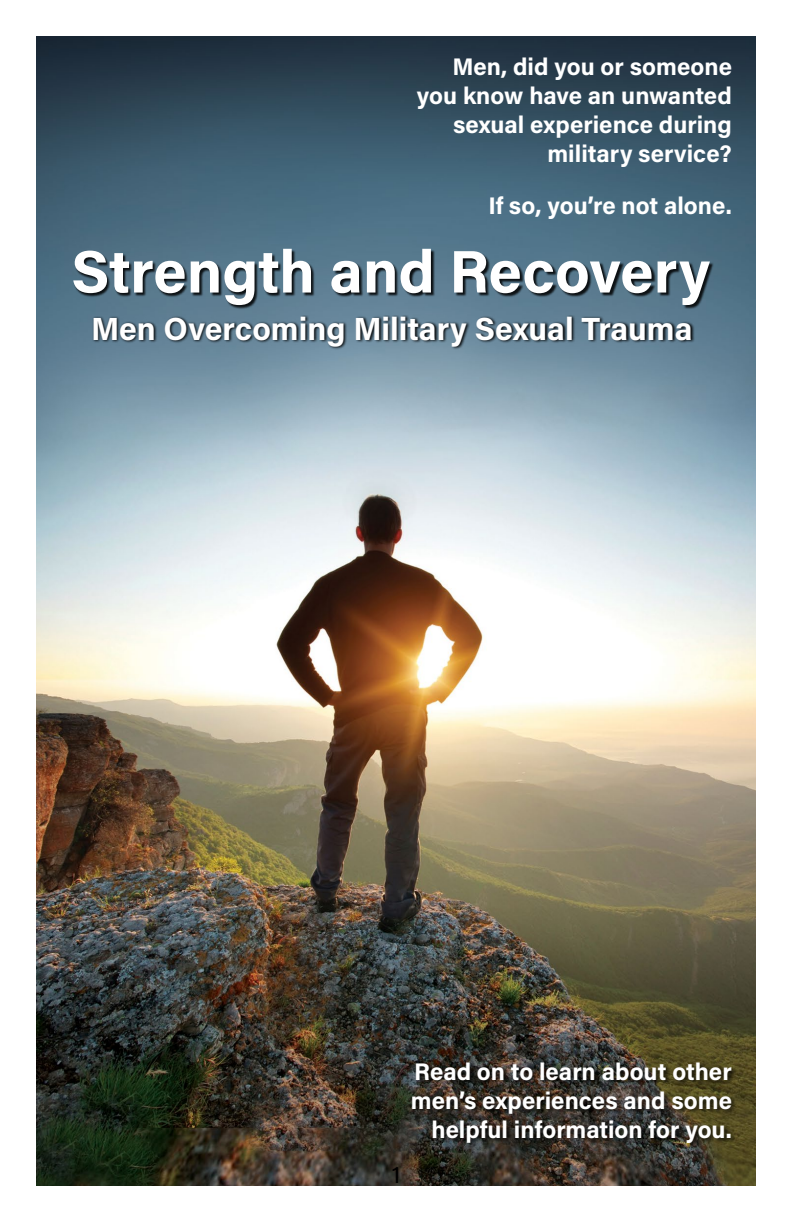
<style>
.page{position:relative;width:792px;height:1224px;background:#fff}
.page>*{position:absolute;margin:0;border:0;box-sizing:border-box;transform-origin:0 0}
.t1{font:60px "Acumin Variable Concept";letter-spacing:-.005em;color:#fff}
.t2{font:32px "Acumin Variable Concept";color:#fff}
.t3{font:24px/28.8px "Acumin Variable Concept";color:#fff;text-align:right}
.t4{font:24px "Acumin Variable Concept";color:#000}
</style>
<div class="page">
<img style="left:36px;top:36px;width:720px;height:1150px">
<div style="left:74px;top:250px;width:640px;height:60px;background:#000;opacity:.86"></div>
<div style="left:411px;top:1061px;width:327px;height:88px;background:#000;opacity:.75"></div>
<div style="left:92px;top:315px;width:603px;height:35px;background:#000;opacity:.94"></div>
<p class="t3" style="left:417px;top:52px;width:317px">Men, did you or someone you know have an unwanted sexual experience during military service?</p>
<p class="t3" style="left:489px;top:191px;width:245px">If so, you’re not alone.</p>
<h1 class="t1" style="left:71px;top:230px;width:640px">Strength and Recovery</h1>
<h2 class="t2" style="left:91px;top:307px;width:603px">Men Overcoming Military Sexual Trauma</h2>
<p class="t4" style="left:392px;top:1158px;width:10px">1</p>
<p class="t3" style="left:411px;top:1057px;width:323px">Read on to learn about other men’s experiences and some helpful information for you.</p>
</div>
